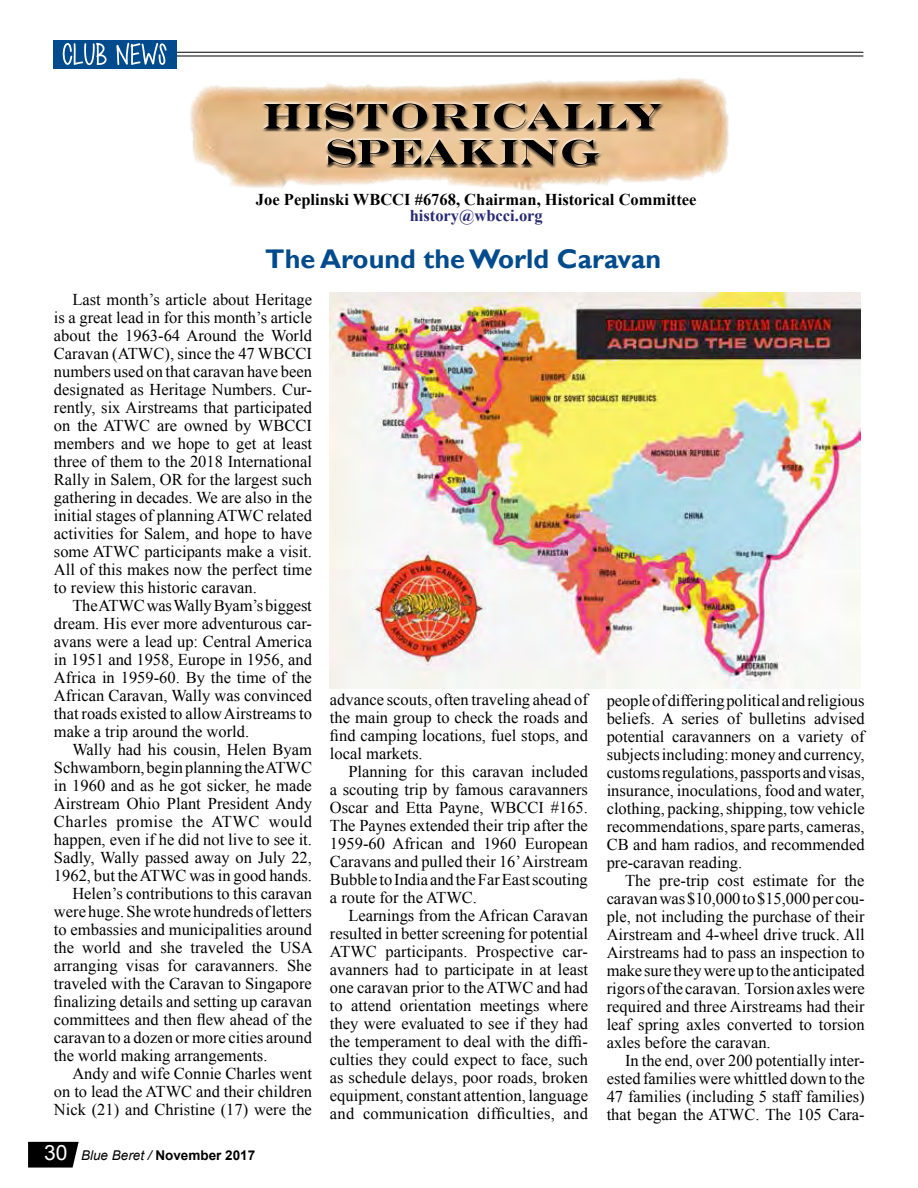
<style>
.page{position:relative;width:918px;height:1188px;background:#fff}
.page>*{position:absolute;margin:0;border:0;box-sizing:border-box;transform-origin:0 0}
.t1{font:700 27px "Gill Sans";color:#004b8d}
.t2{font:16.5px/18px "Times New Roman";color:#000;text-align:justify}
.t3{font:700 16.5px "Times New Roman";color:#000}
.t4{font:16.5px "Times New Roman";letter-spacing:.03em;color:#000}
.t5{font:700 16.5px "Times New Roman";color:#282974}
.t6{font:700 13.5px "Arial";color:#000}
.s1{font-weight:400;font-size:21px;color:#fff}
.s2{font-weight:400;font-style:italic}
</style>
<div class="page">
<svg style="left:28px;top:1142px;width:51px;height:26px"></svg>
<hr style="left:60px;top:52px;width:803px;height:1px;background:#000">
<hr style="left:60px;top:56px;width:803px;height:1px;background:#000">
<img style="left:162px;top:68px;width:567px;height:124px">
<div style="left:261px;top:101px;width:403px;height:65px;background:#fff;opacity:.75"></div>
<div style="left:261px;top:103px;width:403px;height:65px;background:#000;opacity:.75"></div>
<svg style="left:328px;top:139px;width:271px;height:26px;background:#89755d"></svg>
<svg style="left:264px;top:103px;width:397px;height:26px;background:#8b7459"></svg>
<div style="left:54px;top:40px;width:123px;height:28px;background:#004b8d"></div>
<svg style="left:62px;top:43px;width:105px;height:22px"></svg>
<img style="left:330px;top:292px;width:531px;height:397px">
<p class="t3" style="left:256px;top:188px;width:442px">Joe Peplinski WBCCI #6768, Chairman, Historical Committee</p>
<p class="t5" style="left:410px;top:205px;width:135px">history@wbcci.org</p>
<h1 class="t1" style="left:265px;top:243px;width:398px">The Around the World Caravan</h1>
<p class="t2" style="left:54px;top:290px;width:260px;text-indent:18px">Last month’s article about Heritage is a great lead in for this month’s article about the 1963-64 Around the World Caravan (ATWC), since the 47 WBCCI numbers used on that caravan have been designated as Heritage Numbers. Cur&shy;rently, six Airstreams that participated on the ATWC are owned by WBCCI members and we hope to get at least three of them to the 2018 International Rally in Salem, OR for the largest such gathering in decades. We are also in the initial stages of planning ATWC related activities for Salem, and hope to have some ATWC participants make a visit.<br>All of this makes now the perfect time to review this historic caravan.</p>
<p class="t2" style="left:54px;top:596px;width:260px;text-indent:18px">The ATWC was Wally Byam’s biggest dream. His ever more adventurous car&shy;avans were a lead up: Central America in 1951 and 1958, Europe in 1956, and Africa in 1959-60. By the time of the African Caravan, Wally was convinced that roads existed to allow Airstreams to make a trip around the world.</p>
<p class="t2" style="left:72px;top:740px;width:241px">Wally had his cousin, Helen Byam</p>
<p class="t2" style="left:54px;top:758px;width:260px">Schwamborn, begin planning the ATWC</p>
<p class="t2" style="left:54px;top:776px;width:259px">in 1960 and as he got sicker, he made</p>
<p class="t2" style="left:54px;top:794px;width:259px">Airstream Ohio Plant President Andy</p>
<p class="t4" style="left:54px;top:810px;width:260px">Charles promise the ATWC would</p>
<p class="t2" style="left:54px;top:830px;width:260px">happen, even if he did not live to see it.</p>
<p class="t2" style="left:54px;top:848px;width:259px">Sadly, Wally passed away on July 22,</p>
<p class="t2" style="left:54px;top:866px;width:259px">1962, but the ATWC was in good hands.</p>
<p class="t2" style="left:72px;top:884px;width:241px">Helen’s contributions to this caravan</p>
<p class="t2" style="left:54px;top:902px;width:260px">were huge. She wrote hundreds of letters</p>
<p class="t2" style="left:54px;top:920px;width:259px">to embassies and municipalities around</p>
<p class="t2" style="left:54px;top:938px;width:260px">the world and she traveled the USA</p>
<p class="t2" style="left:54px;top:956px;width:259px">arranging visas for caravanners. She</p>
<p class="t2" style="left:54px;top:974px;width:259px">traveled with the Caravan to Singapore</p>
<p class="t2" style="left:54px;top:992px;width:259px">finalizing details and setting up caravan</p>
<p class="t2" style="left:54px;top:1010px;width:260px">committees and then flew ahead of the</p>
<p class="t2" style="left:54px;top:1028px;width:259px">caravan to a dozen or more cities around</p>
<p class="t2" style="left:54px;top:1046px;width:215px">the world making arrangements.</p>
<p class="t2" style="left:72px;top:1064px;width:241px">Andy and wife Connie Charles went</p>
<p class="t2" style="left:54px;top:1082px;width:259px">on to lead the ATWC and their children</p>
<p class="t2" style="left:54px;top:1100px;width:259px">Nick (21) and Christine (17) were the</p>
<p class="t2" style="left:330px;top:690px;width:260px">advance scouts, often traveling ahead of the main group to check the roads and find camping locations, fuel stops, and local markets.</p>
<p class="t2" style="left:330px;top:762px;width:260px;text-indent:18px">Planning for this caravan included a scouting trip by famous caravanners Oscar and Etta Payne, WBCCI #165.<br>The Paynes extended their trip after the 1959-60 African and 1960 European Caravans and pulled their 16’ Airstream Bubble to India and the Far East scouting a route for the ATWC.</p>
<p class="t2" style="left:330px;top:906px;width:260px;text-indent:18px">Learnings from the African Caravan resulted in better screening for potential ATWC participants. Prospective car&shy;avanners had to participate in at least one caravan prior to the ATWC and had to attend orientation meetings where they were evaluated to see if they had the temperament to deal with the diffi&shy;culties they could expect to face, such as schedule delays, poor roads, broken equipment, constant attention, language and communication difficulties, and</p>
<p class="t2" style="left:607px;top:691px;width:260px">people of differing political and religious beliefs. A series of bulletins advised potential caravanners on a variety of subjects including: money and currency, customs regulations, passports and visas, insurance, inoculations, food and water, clothing, packing, shipping, tow vehicle recommendations, spare parts, cameras, CB and ham radios, and recommended pre-caravan reading.</p>
<p class="t2" style="left:607px;top:871px;width:260px;text-indent:18px">The pre-trip cost estimate for the caravan was $10,000 to $15,000 per cou&shy;ple, not including the purchase of their Airstream and 4-wheel drive truck. All Airstreams had to pass an inspection to make sure they were up to the anticipated rigors of the caravan. Torsion axles were required and three Airstreams had their leaf spring axles converted to torsion axles before the caravan.</p>
<p class="t2" style="left:607px;top:1051px;width:259px;text-indent:18px">In the end, over 200 potentially inter&shy;ested families were whittled down to the 47 families (including 5 staff families) that began the ATWC. The 105 Cara-</p>
<p class="t6" style="left:44px;top:1146px;width:212px"><span class="s1">30</span> <span class="s2">Blue Beret /</span> November 2017</p>
</div>
